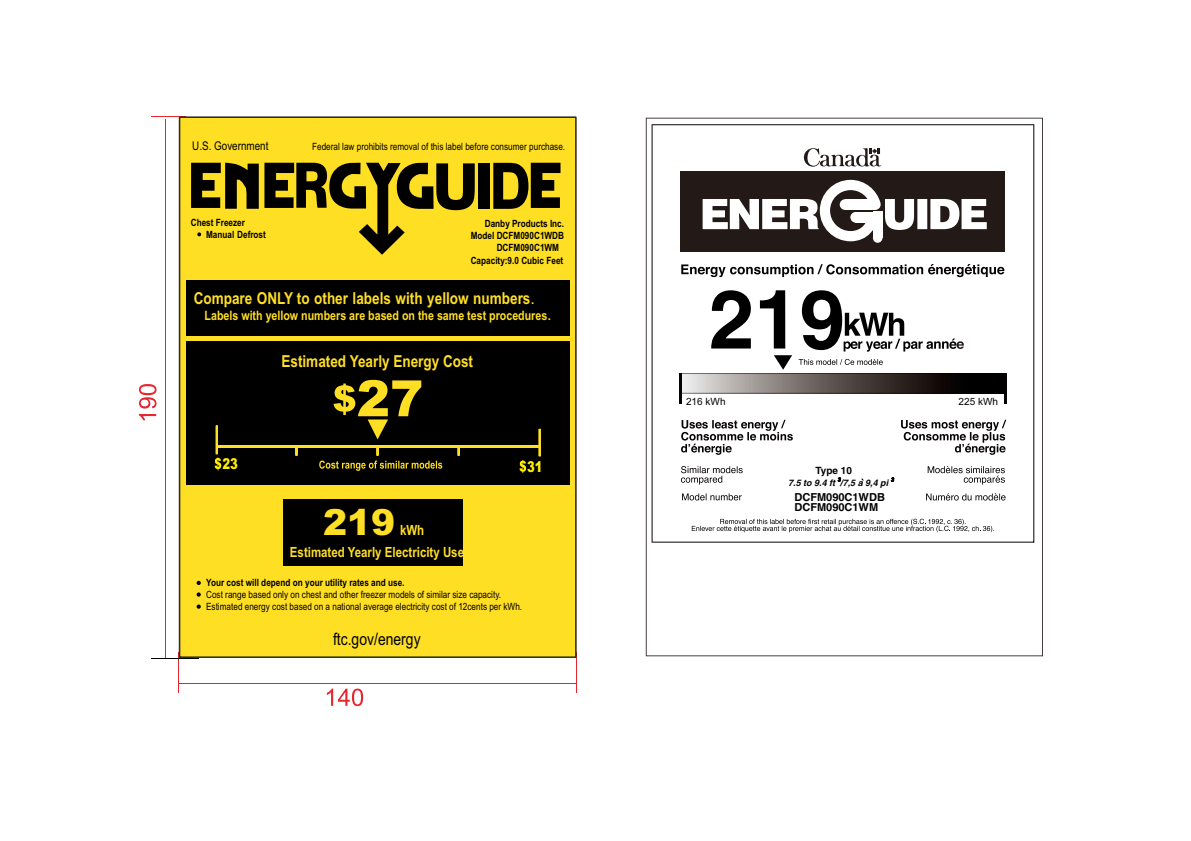
<style>
.page{position:relative;width:1191px;height:841px;background:#fff}
.page>*{position:absolute;margin:0;border:0;box-sizing:border-box;transform-origin:0 0}
.t1{font:700 82px "Arial";color:#000}
.t2{font:900 50px "Arial";color:#ffdf24}
.t3{font:900 36px "Arial";color:#ffdf24}
.t4{font:17px "Arial Narrow";color:#000}
.t5{font:700 16.5px "Arial Narrow";color:#ffdf24}
.t6{font:900 15px "Arial";color:#fff100;scale:.77 1}
.t7{font:700 14px "Arial Narrow";color:#ffdf24}
.t8{font:700 13px "Arial Narrow";color:#ffdf24}
.t9{font:12px "Arial Narrow";color:#000}
.t10{font:700 11px/10.2px "Arial";color:#000}
.t11{font:10px "Arial Narrow";color:#000}
.t12{font:700 10px/12.1px "Arial Narrow";color:#000}
.t13{font:10px "Arial";color:#060202}
.t14{font:700 10px "Arial";color:#060202}
.t15{font:italic 700 9px "Arial";color:#060202}
.s1{font-family:"Arial Unicode MS";font-weight:400}
.s2{font-family:"Arial Unicode MS";font-weight:400;font-size:16.5px}
</style>
<div class="page">
<svg style="left:645px;top:118px;width:397px;height:538px"></svg>
<hr style="left:179px;top:683px;width:397px;height:1px;background:#e6262e">
<hr style="left:575px;top:652px;width:1px;height:40px;background:#e6262e">
<hr style="left:179px;top:652px;width:1px;height:40px;background:#e6262e">
<svg style="left:327px;top:689px;width:36px;height:17px"></svg>
<hr style="left:165px;top:120px;width:1px;height:538px;background:#e6262e">
<hr style="left:151px;top:658px;width:47px;height:1px;background:#000">
<hr style="left:151px;top:116px;width:34px;height:1px;background:#e6262e">
<svg style="left:139px;top:384px;width:17px;height:36px"></svg>
<div style="left:179px;top:116px;width:397px;height:542px;background:#ffdf24"></div>
<div style="left:478px;top:163px;width:11px;height:45px;background:#000"></div>
<svg style="left:493px;top:163px;width:67px;height:46px;background:#51470b"></svg>
<svg style="left:191px;top:163px;width:283px;height:92px;background:#a59117"></svg>
<div style="left:186px;top:280px;width:383px;height:55px;background:#000"></div>
<div style="left:283px;top:500px;width:180px;height:66px;background:#000"></div>
<svg style="left:196px;top:581px;width:5px;height:4px"></svg>
<div style="left:186px;top:341px;width:383px;height:144px;background:#000"></div>
<svg style="left:837px;top:477px;width:3px;height:5px"></svg>
<svg style="left:890px;top:477px;width:3px;height:5px"></svg>
<svg style="left:196px;top:605px;width:5px;height:4px"></svg>
<svg style="left:196px;top:592px;width:5px;height:5px"></svg>
<svg style="left:538px;top:429px;width:2px;height:27px"></svg>
<hr style="left:216px;top:446px;width:323px;height:2px;background:#ffdf24">
<svg style="left:457px;top:448px;width:2px;height:8px"></svg>
<svg style="left:295px;top:448px;width:2px;height:8px"></svg>
<svg style="left:333px;top:384px;width:22px;height:31px"></svg>
<svg style="left:214px;top:426px;width:7px;height:44px"></svg>
<svg style="left:519px;top:460px;width:7px;height:13px"></svg>
<svg style="left:319px;top:448px;width:123px;height:23px"></svg>
<svg style="left:367px;top:419px;width:21px;height:20px"></svg>
<svg style="left:680px;top:313px;width:325px;height:80px"></svg>
<p class="t9" style="left:192px;top:141px;width:78px">U.S. Government</p>
<p class="t12" style="left:206px;top:218px;width:61px;text-indent:-15px">Chest Freezer<br>Manual Defrost</p>
<p class="t11" style="left:312px;top:142px;width:254px">Federal law prohibits removal of this label before consumer purchase.</p>
<p class="t12" style="left:484px;top:218px;width:81px">Danby Products Inc.</p>
<p class="t12" style="left:470px;top:230px;width:95px">Model DCFM090C1WDB</p>
<p class="t12" style="left:496px;top:243px;width:64px">DCFM090C1WM</p>
<p class="t12" style="left:470px;top:255px;width:94px">Capacity:9.0 Cubic Feet</p>
<h3 class="t5" style="left:194px;top:292px;width:343px">Compare ONLY to other labels with yellow numbers<span class="s1">.</span></h3>
<h3 class="t8" style="left:204px;top:311px;width:349px">Labels with yellow numbers are based on the same test procedures<span class="s2">.</span></h3>
<h3 class="t5" style="left:281px;top:355px;width:193px">Estimated Yearly Energy Cost</h3>
<h2 class="t2" style="left:356px;top:380px;width:68px">27</h2>
<h3 class="t6" style="left:222px;top:458px;width:22px">23</h3>
<h3 class="t6" style="left:527px;top:461px;width:22px">31</h3>
<h3 class="t3" style="left:323px;top:509px;width:74px">219</h3>
<h3 class="t7" style="left:400px;top:525px;width:26px">kWh</h3>
<h3 class="t7" style="left:290px;top:547px;width:176px">Estimated Yearly Electricity Use</h3>
<p class="t12" style="left:206px;top:578px;width:200px">Your cost will depend on your utility rates and use.</p>
<p class="t11" style="left:206px;top:591px;width:296px">Cost range based only on chest and other freezer models of similar size capacity.</p>
<p class="t11" style="left:206px;top:603px;width:317px">Estimated energy cost based on a national average electricity cost of 12cents per kWh.</p>
<h3 class="t4" style="left:333px;top:633px;width:89px">ftc.gov/energy</h3>
<h1 class="t1" style="left:708px;top:284px;width:137px">219</h1>
<p class="t13" style="left:685px;top:398px;width:41px">216 kWh</p>
<p class="t13" style="left:958px;top:398px;width:41px">225 kWh</p>
<p class="t14" style="left:815px;top:466px;width:38px">Type 10</p>
<p class="t15" style="left:787px;top:479px;width:102px">7.5 to 9.4 ft /7,5 a 9,4 pi</p>
<p class="t10" style="left:794px;top:493px;width:92px">DCFM090C1WDB<br>DCFM090C1WM</p>
</div>
